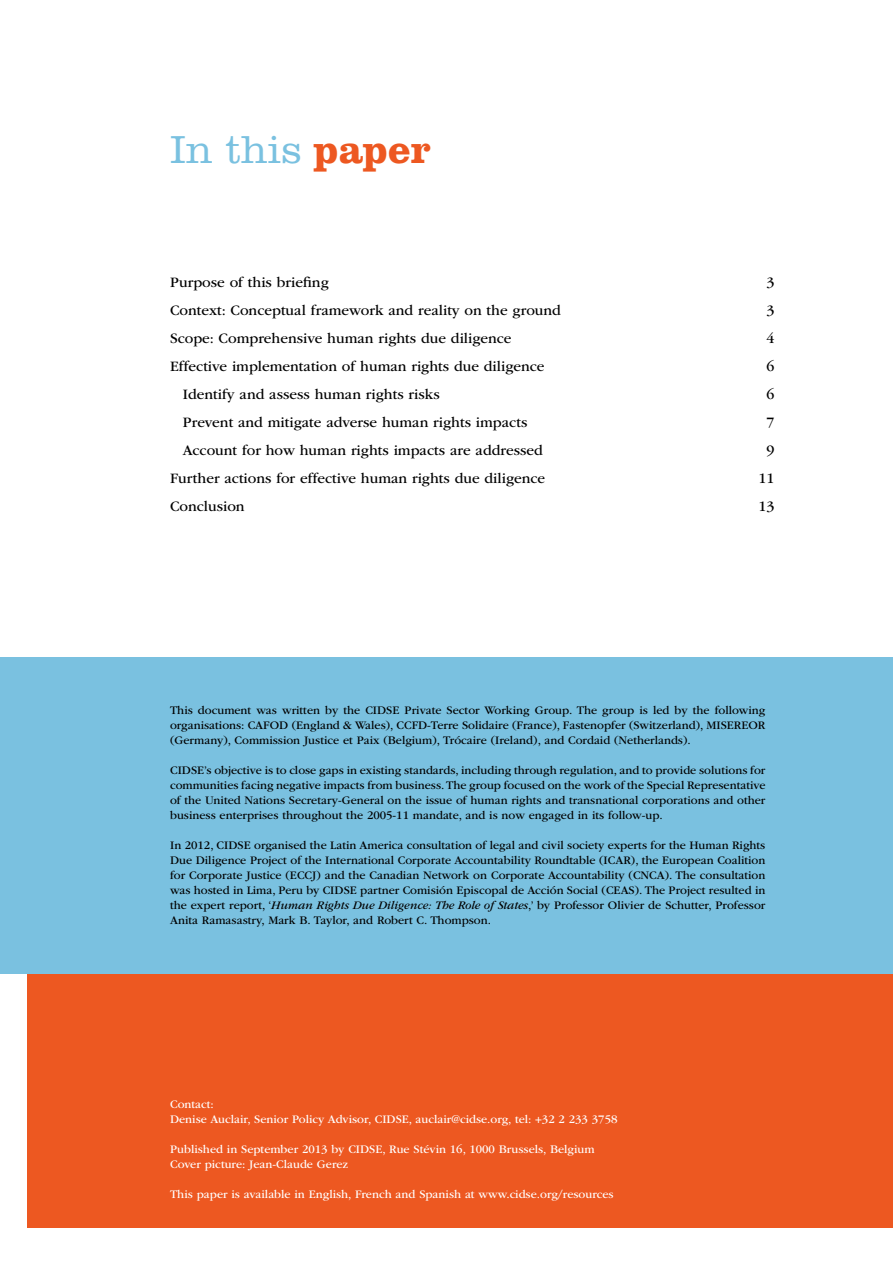
<style>
.page{position:relative;width:893px;height:1263px;background:#fff}
.page>*{position:absolute;margin:0;border:0;box-sizing:border-box;transform-origin:0 0}
.t1{font:300 40.5px "Clarendon LT Std";color:#7ac1e0}
.t2{font:15px "ITC Garamond Std";color:#000}
.t3{font:12px/15px "ITC Garamond Std";color:#000;text-align:justify}
.t4{font:12px/15px "ITC Garamond Std";color:#fff}
.s1{font-weight:700;color:#ed5821}
.s2{font-style:italic}
</style>
<div class="page">
<div style="left:28px;top:708px;width:865px;height:520px;background:#ed5821"></div>
<div style="left:0;top:658px;width:893px;height:316px;background:#7ac1e0"></div>
<h1 class="t1" style="left:170px;top:135px;width:262px">In this <span class="s1">paper</span></h1>
<p class="t2" style="left:170px;top:276px;width:160px">Purpose of this brieing</p>
<p class="t2" style="left:767px;top:276px;width:9px">3</p>
<p class="t2" style="left:170px;top:304px;width:392px">Context: Conceptual framework and reality on the ground</p>
<p class="t2" style="left:767px;top:304px;width:9px">3</p>
<p class="t2" style="left:170px;top:332px;width:343px">Scope: Comprehensive human rights due diligence</p>
<p class="t2" style="left:767px;top:332px;width:9px">4</p>
<p class="t2" style="left:170px;top:360px;width:376px">Effective implementation of human rights due diligence</p>
<p class="t2" style="left:767px;top:360px;width:9px">6</p>
<p class="t2" style="left:183px;top:388px;width:259px">Identify and assess human rights risks</p>
<p class="t2" style="left:767px;top:388px;width:9px">6</p>
<p class="t2" style="left:183px;top:416px;width:346px">Prevent and mitigate adverse human rights impacts</p>
<p class="t2" style="left:767px;top:416px;width:9px">7</p>
<p class="t2" style="left:183px;top:444px;width:361px">Account for how human rights impacts are addressed</p>
<p class="t2" style="left:767px;top:444px;width:9px">9</p>
<p class="t2" style="left:170px;top:472px;width:377px">Further actions for effective human rights due diligence</p>
<p class="t2" style="left:759px;top:472px;width:17px">11</p>
<p class="t2" style="left:170px;top:500px;width:76px">Conclusion</p>
<p class="t2" style="left:759px;top:500px;width:17px">13</p>
<p class="t3" style="left:170px;top:703px;width:597px">This document was written by the CIDSE Private Sector Working Group. The group is led by the following organisations: CAFOD (England &amp; Wales), CCFD-Terre Solidaire (France), Fastenopfer (Switzerland), MISEREOR (Germany), Commission Justice et Paix (Belgium), Trócaire (Ireland), and Cordaid (Netherlands).</p>
<p class="t3" style="left:170px;top:763px;width:597px">CIDSE’s objective is to close gaps in existing standards, including through regulation, and to provide solutions for communities facing negative impacts from business. The group focused on the work of the Special Representative of the United Nations Secretary-General on the issue of human rights and transnational corporations and other business enterprises throughout the 2005-11 mandate, and is now engaged in its follow-up.</p>
<p class="t3" style="left:170px;top:838px;width:597px">In 2012, CIDSE organised the Latin America consultation of legal and civil society experts for the Human Rights Due Diligence Project of the International Corporate Accountability Roundtable (ICAR), the European Coalition for Corporate Justice (ECCJ) and the Canadian Network on Corporate Accountability (CNCA). The consultation was hosted in Lima, Peru by CIDSE partner Comisión Episcopal de Acción Social (CEAS). The Project resulted in the expert report, ‘<span class="s2">Human Rights Due Diligence: The Role of States</span>,’ by Professor Olivier de Schutter, Professor Anita Ramasastry, Mark B. Taylor, and Robert C. Thompson.</p>
<p class="t4" style="left:170px;top:1097px;width:449px">Contact:<br>Denise Auclair, Senior Policy Advisor, CIDSE, auclair@cidse.org, tel: +32 2 233 3758</p>
<p class="t4" style="left:170px;top:1142px;width:426px">Published in September 2013 by CIDSE, Rue Stévin 16, 1000 Brussels, Belgium<br>Cover picture: Jean-Claude Gerez</p>
<p class="t4" style="left:170px;top:1187px;width:445px">This paper is available in English, French and Spanish at www.cidse.org/resources</p>
</div>
